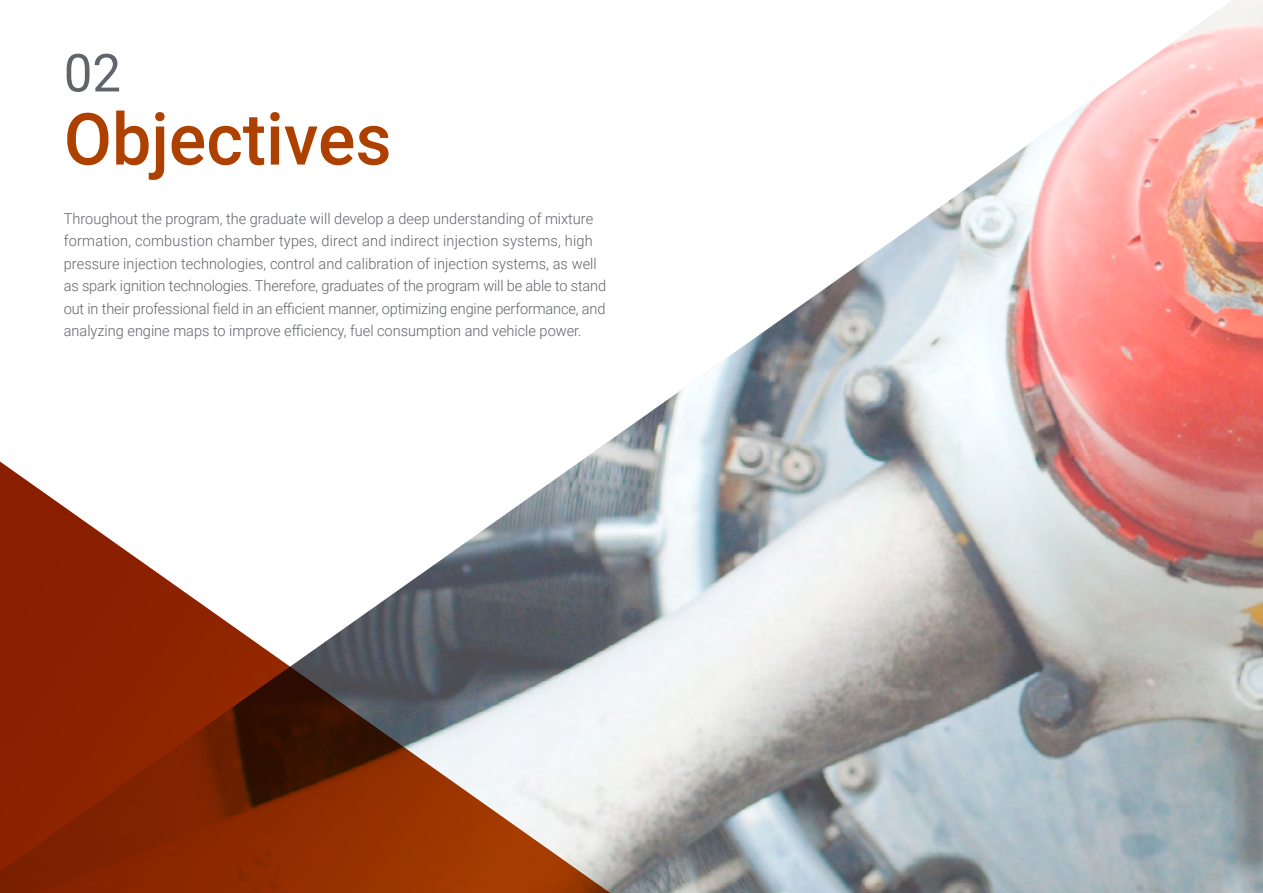
<style>
.page{position:relative;width:1263px;height:893px;background:#fff}
.page>*{position:absolute;margin:0;border:0;box-sizing:border-box;transform-origin:0 0}
.t1{font:500 72px "Roboto";color:#ae4000}
.t2{font:52.5px "Roboto";color:#61646a}
.t3{font:300 15px/22.5px "Roboto";color:#61646a}
</style>
<div class="page">
<img style="left:602px;top:0;width:661px;height:893px">
<svg style="left:0;top:446px;width:640px;height:447px"></svg>
<h2 class="t2" style="left:64px;top:36px;width:59px">02</h2>
<h1 class="t1" style="left:64px;top:89px;width:329px">Objectives</h1>
<p class="t3" style="left:64px;top:207px;width:544px">Throughout the program, the graduate will develop a deep understanding of mixture formation, combustion chamber types, direct and indirect injection systems, high pressure injection technologies, control and calibration of injection systems, as well as spark ignition technologies. Therefore, graduates of the program will be able to stand out in their professional field in an efficient manner, optimizing engine performance, and analyzing engine maps to improve efficiency, fuel consumption and vehicle power.</p>
</div>
